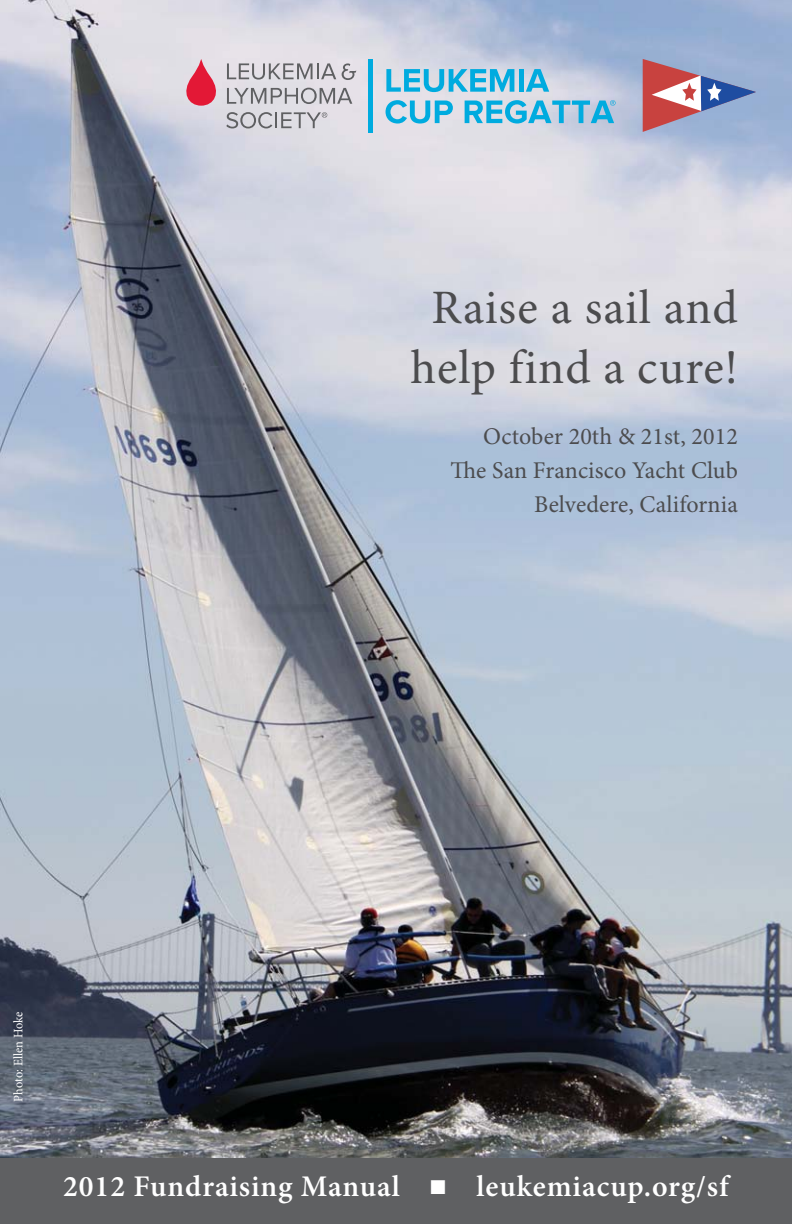
<style>
.page{position:relative;width:792px;height:1224px;background:#fff}
.page>*{position:absolute;margin:0;border:0;box-sizing:border-box;transform-origin:0 0}
.t1{font:48px/60px "Minion Pro";letter-spacing:.015em;color:#4c4c4e;text-align:center}
.t2{font:600 30px "Minion Pro";letter-spacing:.03em;color:#fff}
.t3{font:24px/34px "Minion Pro";letter-spacing:.005em;color:#4c4c4e;text-align:right}
.t4{font:13px "Minion Pro";letter-spacing:-.005em;color:#fff;scale:.95 1}
</style>
<div class="page">
<img style="left:0;top:0;width:792px;height:1158px">
<div style="left:0;top:1158px;width:792px;height:66px;background:#5f6062"></div>
<div style="left:368px;top:59px;width:5px;height:74px;background:#00abdf"></div>
<svg style="left:182px;top:58px;width:174px;height:48px;background:#ceb7c0"></svg>
<svg style="left:226px;top:112px;width:101px;height:16px;background:#bbbbc0"></svg>
<svg style="left:386px;top:69px;width:128px;height:23px;background:#6dc3e1"></svg>
<div style="left:519px;top:69px;width:5px;height:23px;background:#00abdf"></div>
<svg style="left:526px;top:69px;width:23px;height:23px"></svg>
<svg style="left:386px;top:100px;width:67px;height:24px;background:#81c9e3"></svg>
<svg style="left:465px;top:100px;width:151px;height:24px;background:#72c1e0"></svg>
<svg style="left:643px;top:59px;width:113px;height:73px;background:#a58ea7"></svg>
<h1 class="t1" style="left:411px;top:282px;width:329px">Raise a sail and help find a cure!</h1>
<p class="t3" style="left:451px;top:421px;width:289px">October 20th &amp; 21st, 2012<br>The San Francisco Yacht Club<br>Belvedere, California</p>
<p class="t4" style="left:13px;top:1102px;width:96px;rotate:-90deg">Photo: Ellen Hoke</p>
<p class="t2" style="left:63px;top:1174px;width:667px">2012 Fundraising Manual ■ leukemiacup.org/sf</p>
</div>
